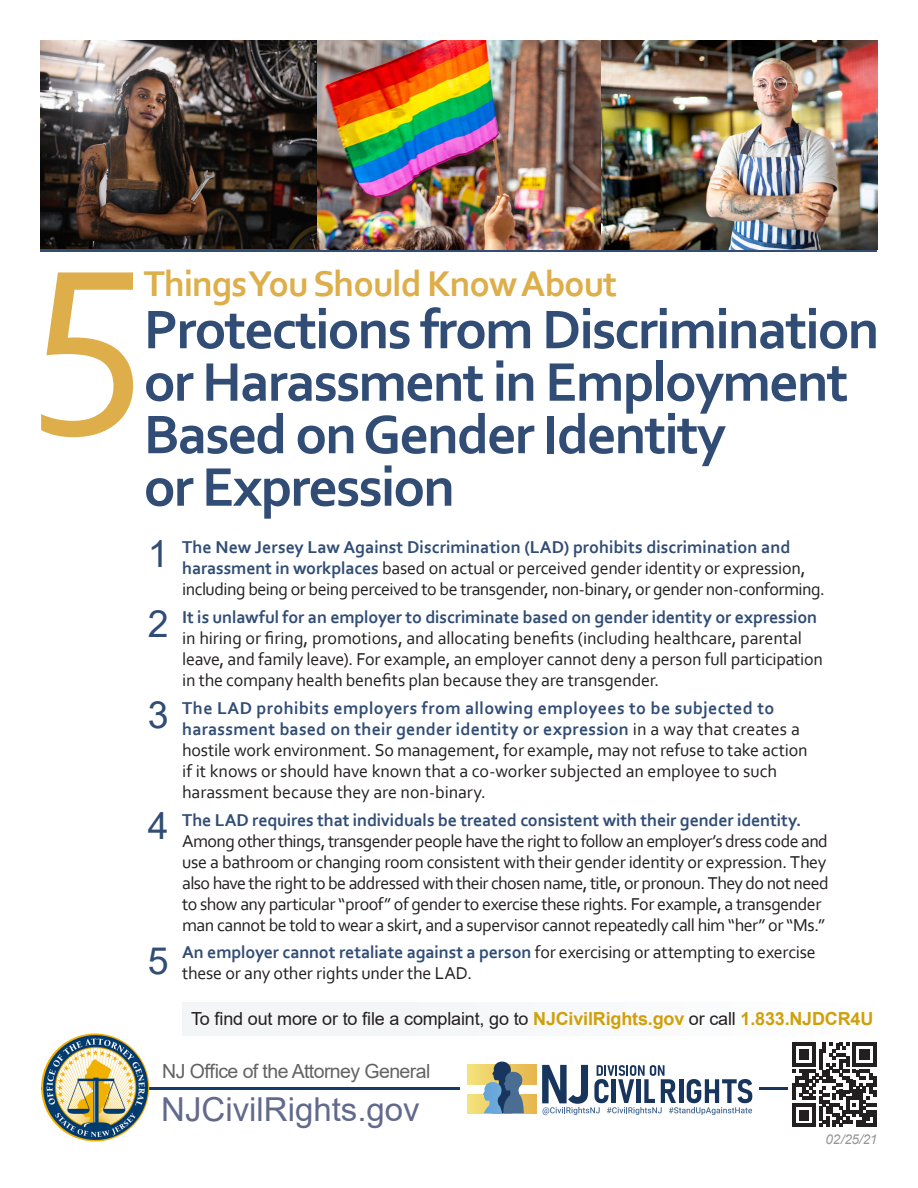
<style>
.page{position:relative;width:918px;height:1188px;background:#fff}
.page>*{position:absolute;margin:0;border:0;box-sizing:border-box;transform-origin:0 0}
.t1{font:247.5px "Corbel";color:#ddae49}
.t2{font:700 57px/52.5px "Corbel";letter-spacing:-.03em;color:#314d75}
.t3{font:700 37.5px "Corbel";letter-spacing:-.03em;color:#ddae49}
.t4{font:37.5px "Arial";color:#314d75}
.t5{font:33px "Arial";color:#626a8c}
.t6{font:19.5px "Arial";letter-spacing:-.03em;color:#636366}
.t7{font:18px/21px "Corbel";letter-spacing:-.02em;color:#231f20}
.t8{font:18px "Arial";letter-spacing:-.01em;color:#231f20}
.t9{font:italic 13.5px "Arial";color:#939598}
.s1{font-weight:700;color:#314d75}
.s2{font-weight:700;color:#d0a00a}
</style>
<div class="page">
<div style="left:182px;top:1002px;width:696px;height:34px;background:#f6f7f9"></div>
<svg style="left:149px;top:1088px;width:638px;height:2px"></svg>
<div style="left:460px;top:1057px;width:299px;height:63px;background:#fff"></div>
<svg style="left:467px;top:1065px;width:69px;height:19px"></svg>
<svg style="left:467px;top:1094px;width:69px;height:19px"></svg>
<svg style="left:483px;top:1062px;width:41px;height:51px;background:#748a91"></svg>
<svg style="left:542px;top:1065px;width:210px;height:50px"></svg>
<img style="left:41px;top:1034px;width:108px;height:108px;border-radius:54px">
<svg style="left:792px;top:1043px;width:84px;height:84px"></svg>
<img style="left:40px;top:40px;width:277px;height:210px">
<hr style="left:40px;top:250px;width:838px;height:2px;background:#314d75">
<img style="left:601px;top:40px;width:277px;height:210px">
<img style="left:317px;top:40px;width:284px;height:210px">
<h1 class="t1" style="left:27px;top:152px;width:120px">5</h1>
<h3 class="t3" style="left:144px;top:260px;width:475px">Things You Should Know About</h3>
<p class="t2" style="left:144px;top:302px;width:737px">Protections from Discrimination or Harassment in Employment<br>Based on Gender Identity<br>or Expression</p>
<p class="t4" style="left:148px;top:528px;width:22px">1</p>
<p class="t4" style="left:148px;top:598px;width:22px">2</p>
<p class="t4" style="left:148px;top:689px;width:22px">3</p>
<p class="t4" style="left:148px;top:800px;width:22px">4</p>
<p class="t4" style="left:148px;top:935px;width:22px">5</p>
<p class="t7" style="left:182px;top:536px;width:644px"><span class="s1">The New Jersey Law Against Discrimination (LAD) prohibits discrimination and harassment in workplaces</span> based on actual or perceived gender identity or expression, including being or being perceived to be transgender, non-binary, or gender non-conforming.</p>
<p class="t7" style="left:182px;top:606px;width:642px"><span class="s1">It is unlawful for an employer to discriminate based on gender identity or expression </span>in hiring or firing, promotions, and allocating benefits (including healthcare, parental leave, and family leave). For example, an employer cannot deny a person full participation in the company health benefits plan because they are transgender.</p>
<p class="t7" style="left:182px;top:697px;width:627px"><span class="s1">The LAD prohibits employers from allowing employees to be subjected to harassment based on their gender identity or expression</span> in a way that creates a hostile work environment. So management, for example, may not refuse to take action if it knows or should have known that a co-worker subjected an employee to such harassment because they are non-binary.</p>
<p class="t7" style="left:182px;top:809px;width:648px"><span class="s1">The LAD requires that individuals be treated consistent with their gender identity.<br></span>Among other things, transgender people have the right to follow an employer’s dress code and use a bathroom or changing room consistent with their gender identity or expression. They also have the right to be addressed with their chosen name, title, or pronoun. They do not need to show any particular “proof” of gender to exercise these rights. For example, a transgender man cannot be told to wear a skirt, and a supervisor cannot repeatedly call him “her” or “Ms.”</p>
<p class="t7" style="left:182px;top:941px;width:635px"><span class="s1">An employer cannot retaliate against a person</span> for exercising or attempting to exercise these or any other rights under the LAD.</p>
<p class="t8" style="left:191px;top:1007px;width:684px">To find out more or to file a complaint, go to <span class="s2">NJCivilRights.gov</span> or call <span class="s2">1.833.NJDCR4U</span></p>
<p class="t6" style="left:162px;top:1058px;width:270px">NJ Office of the Attorney General</p>
<h3 class="t5" style="left:161px;top:1087px;width:260px">NJCivilRights.gov</h3>
<p class="t9" style="left:826px;top:1130px;width:53px">02/25/21</p>
</div>
